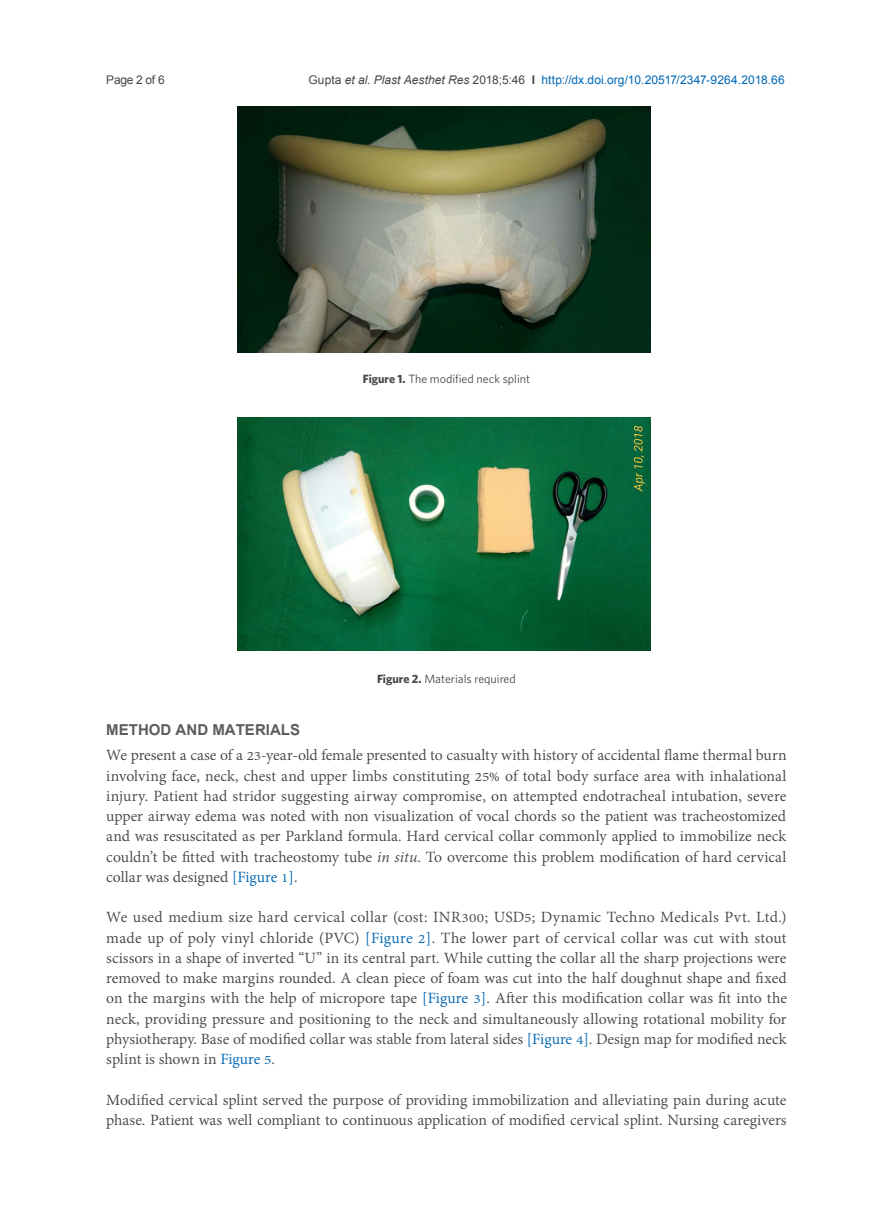
<style>
.page{position:relative;width:893px;height:1212px;background:#fff}
.page>*{position:absolute;margin:0;border:0;box-sizing:border-box;transform-origin:0 0}
.t1{font:700 21px "Utsaah";color:#5d5d5e}
.t2{font:19.2px/20.2px "Adobe Thai";color:#484648;text-align:justify}
.t3{font:12px "Arial";letter-spacing:.01em;color:#0166b3}
.t4{font:12px "Whitney";color:#484648}
.t5{font:12px "Arial";letter-spacing:-.025em;color:#484648}
.s1{color:#484648}
.s2{font-style:italic;color:#484648}
.s3{font-weight:700;color:#484648}
.s4{font-weight:700}
.s5{font-style:italic}
.s6{color:#0166b3}
</style>
<div class="page">
<img style="left:238px;top:106px;width:413px;height:246px">
<img style="left:238px;top:417px;width:413px;height:233px">
<p class="t5" style="left:106px;top:72px;width:60px">Page 2 of 6</p>
<p class="t3" style="left:308px;top:72px;width:478px"><span class="s1">Gupta</span> <span class="s2">et al</span><span class="s1">.</span> <span class="s2">Plast Aesthet Res</span> <span class="s1">2018;5:46</span> <span class="s3">I</span> http://dx.doi.org/10.20517/2347-9264.2018.66</p>
<p class="t4" style="left:363px;top:372px;width:169px"><span class="s4">Figure 1.</span> The modified neck splint</p>
<p class="t4" style="left:377px;top:672px;width:140px"><span class="s4">Figure 2.</span> Materials required</p>
<p class="t1" style="left:106px;top:719px;width:195px">METHOD AND MATERIALS</p>
<p class="t2" style="left:106px;top:743px;width:682px">We present a case of a 23-year-old female presented to casualty with history of accidental flame thermal burn involving face, neck, chest and upper limbs constituting 25% of total body surface area with inhalational injury. Patient had stridor suggesting airway compromise, on attempted endotracheal intubation, severe upper airway edema was noted with non visualization of vocal chords so the patient was tracheostomized and was resuscitated as per Parkland formula. Hard cervical collar commonly applied to immobilize neck couldn’t be fitted with tracheostomy tube <span class="s5">in situ</span>. To overcome this problem modification of hard cervical collar was designed <span class="s6">[Figure 1]</span>.</p>
<p class="t2" style="left:106px;top:905px;width:682px">We used medium size hard cervical collar (cost: INR300; USD5; Dynamic Techno Medicals Pvt. Ltd.) made up of poly vinyl chloride (PVC) <span class="s6">[Figure 2]</span>. The lower part of cervical collar was cut with stout scissors in a shape of inverted “U” in its central part. While cutting the collar all the sharp projections were removed to make margins rounded. A clean piece of foam was cut into the half doughnut shape and fixed on the margins with the help of micropore tape <span class="s6">[Figure 3]</span>. After this modification collar was fit into the neck, providing pressure and positioning to the neck and simultaneously allowing rotational mobility for physiotherapy. Base of modified collar was stable from lateral sides <span class="s6">[Figure 4]</span>. Design map for modified neck splint is shown in <span class="s6">Figure 5</span>.</p>
<p class="t2" style="left:106px;top:1088px;width:682px">Modified cervical splint served the purpose of providing immobilization and alleviating pain during acute phase. Patient was well compliant to continuous application of modified cervical splint. Nursing caregivers</p>
</div>
